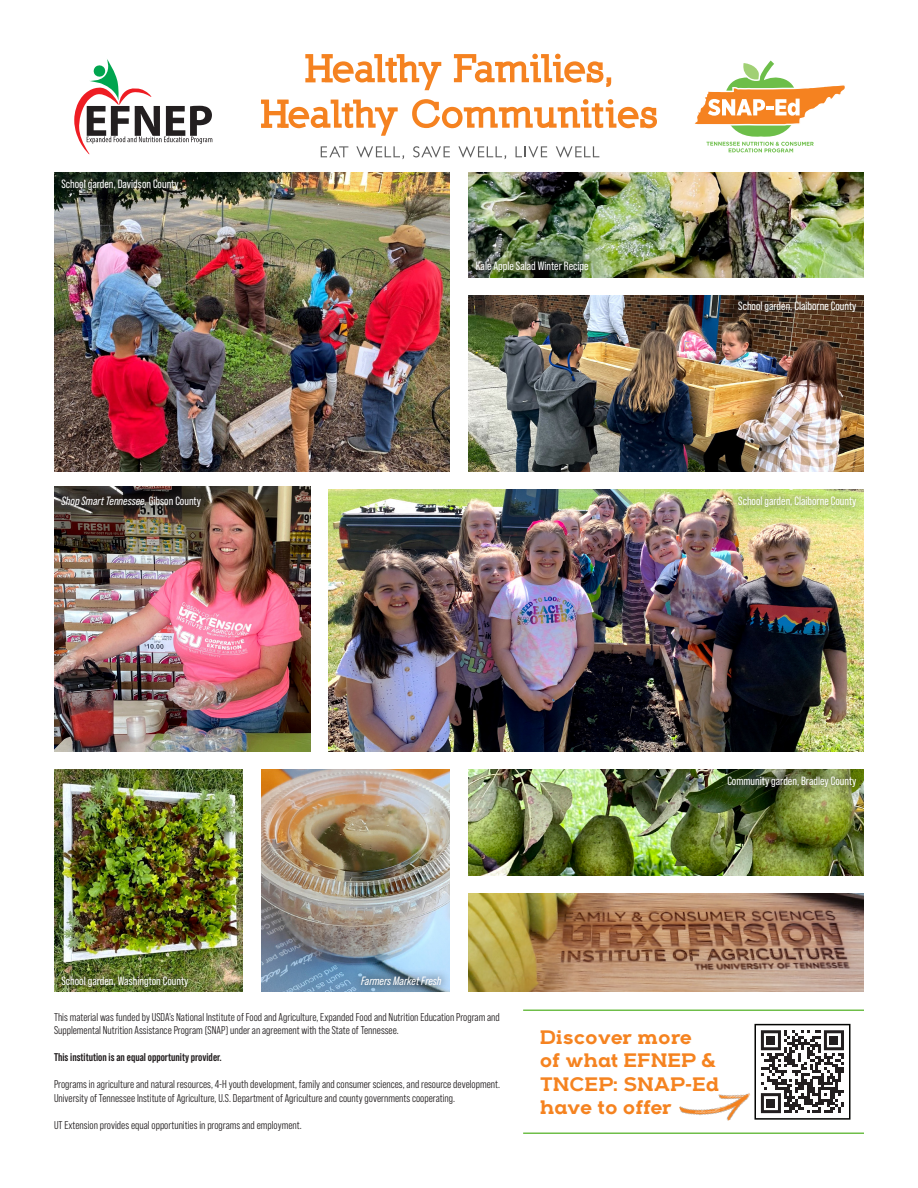
<style>
.page{position:relative;width:918px;height:1188px;background:#fff}
.page>*{position:absolute;margin:0;border:0;box-sizing:border-box;transform-origin:0 0}
.t1{font:700 19.5px/23.4px "Arkibal Serif";color:#f58320}
.t2{font:12px "Bebas Neue Pro";color:#fff}
.t3{font:italic 12px "Bebas Neue Pro";color:#fff}
.t4{font:11.25px/13.5px "Bebas Neue Pro Middle";color:#231f20}
.t5{font:700 11.25px "Bebas Neue Pro";color:#231f20}
.s1{font-style:normal}
</style>
<div class="page">
<img style="left:468px;top:770px;width:396px;height:105px">
<img style="left:261px;top:770px;width:189px;height:221px">
<img style="left:54px;top:173px;width:396px;height:299px">
<img style="left:468px;top:893px;width:396px;height:98px">
<img style="left:468px;top:173px;width:396px;height:104px">
<img style="left:468px;top:295px;width:396px;height:177px">
<svg style="left:761px;top:1030px;width:83px;height:83px"></svg>
<div style="left:767px;top:1036px;width:8px;height:9px;background:#231f20"></div>
<div style="left:830px;top:1036px;width:8px;height:9px;background:#231f20"></div>
<div style="left:767px;top:1099px;width:8px;height:8px;background:#231f20"></div>
<div style="left:754px;top:1024px;width:96px;height:96px;border:2px solid #040503"></div>
<img style="left:54px;top:487px;width:256px;height:264px">
<svg style="left:54px;top:487px;width:155px;height:28px;background:#39332d"></svg>
<img style="left:328px;top:490px;width:536px;height:261px">
<svg style="left:321px;top:146px;width:27px;height:11px"></svg>
<svg style="left:356px;top:146px;width:48px;height:13px"></svg>
<svg style="left:413px;top:146px;width:37px;height:11px"></svg>
<svg style="left:458px;top:146px;width:48px;height:13px"></svg>
<svg style="left:516px;top:146px;width:31px;height:11px"></svg>
<svg style="left:556px;top:146px;width:43px;height:11px"></svg>
<svg style="left:454px;top:54px;width:157px;height:33px"></svg>
<svg style="left:412px;top:99px;width:245px;height:29px"></svg>
<svg style="left:305px;top:54px;width:136px;height:36px"></svg>
<svg style="left:261px;top:100px;width:137px;height:36px"></svg>
<svg style="left:694px;top:61px;width:151px;height:91px"></svg>
<svg style="left:74px;top:59px;width:138px;height:96px"></svg>
<img style="left:54px;top:770px;width:189px;height:221px">
<div style="left:718px;top:766px;width:147px;height:29px;background:#231f20;opacity:.75"></div>
<div style="left:729px;top:487px;width:136px;height:28px;background:#231f20;opacity:.75"></div>
<div style="left:729px;top:292px;width:136px;height:29px;background:#231f20;opacity:.75"></div>
<svg style="left:54px;top:172px;width:133px;height:26px;background:#263022"></svg>
<img style="left:468px;top:252px;width:129px;height:26px">
<img style="left:54px;top:967px;width:143px;height:25px">
<svg style="left:352px;top:967px;width:98px;height:25px;background:#7699b5"></svg>
<hr style="left:523px;top:1010px;width:341px;height:1px;background:#6fbe49">
<hr style="left:523px;top:1132px;width:341px;height:2px;background:#6fbe49">
<img style="left:679px;top:1082px;width:77px;height:51px">
<p class="t2" style="left:62px;top:177px;width:119px">School garden, Davidson County</p>
<p class="t3" style="left:62px;top:494px;width:141px">Shop Smart Tennessee, <span class="s1">Gibson County</span></p>
<p class="t2" style="left:476px;top:259px;width:114px">Kale Apple Salad Winter Recipe</p>
<p class="t2" style="left:738px;top:299px;width:120px">School garden, Claiborne County</p>
<p class="t2" style="left:738px;top:494px;width:120px">School garden, Claiborne County</p>
<p class="t2" style="left:727px;top:774px;width:131px">Community garden, Bradley County</p>
<p class="t2" style="left:62px;top:975px;width:129px">School garden, Washington County</p>
<p class="t3" style="left:361px;top:975px;width:82px">Farmers Market Fresh</p>
<p class="t4" style="left:54px;top:1010px;width:447px">This material was funded by USDA’s National Institute of Food and Agriculture, Expanded Food and Nutrition Education Program and<br>Supplemental Nutrition Assistance Program (SNAP) under an agreement with the State of Tennessee.</p>
<p class="t5" style="left:54px;top:1051px;width:169px">This institution is an equal opportunity provider.</p>
<p class="t4" style="left:54px;top:1078px;width:448px">Programs in agriculture and natural resources, 4-H youth development, family and consumer sciences, and resource development.<br>University of Tennessee Institute of Agriculture, U.S. Department of Agriculture and county governments cooperating.</p>
<p class="t4" style="left:54px;top:1118px;width:249px">UT Extension provides equal opportunities in programs and employment.</p>
<p class="t1" style="left:540px;top:1025px;width:181px">Discover more<br>of what EFNEP &amp;<br>TNCEP: SNAP-Ed have to offer</p>
</div>
